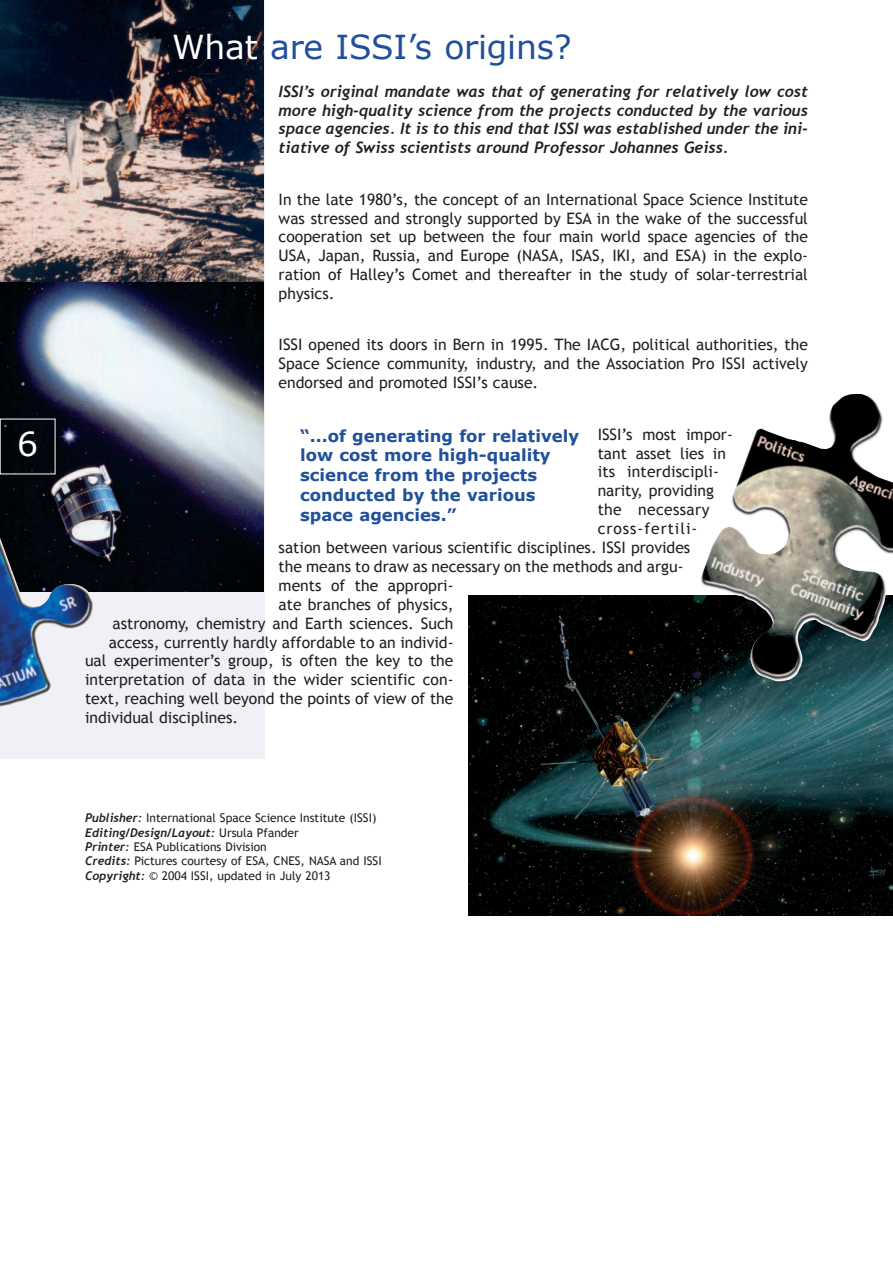
<style>
.page{position:relative;width:893px;height:1263px;background:#fff}
.page>*{position:absolute;margin:0;border:0;box-sizing:border-box;transform-origin:0 0}
.t1{font:33px "Verdana";letter-spacing:-.005em;color:#21509a}
.t2{font:33px "Verdana";color:#fff}
.t3{font:700 16.5px/19.8px "Verdana";color:#21509a}
.t4{font:15.75px/18.9px "Trebuchet MS";color:#231f20;text-align:justify}
.t5{font:italic 700 15.75px/18.9px "Trebuchet";color:#231f20;text-align:justify}
.t6{font:15.75px "Trebuchet MS";letter-spacing:.06em;color:#231f20}
.t7{font:15.75px "Trebuchet MS";letter-spacing:.02em;color:#231f20}
.t8{font:12px/14.4px "Trebuchet MS";color:#231f20}
.s1{color:#fff}
.s2{font-family:"Trebuchet";font-weight:700;font-style:italic}
</style>
<div class="page">
<div style="left:0;top:0;width:265px;height:758px;background:#f0f1f7"></div>
<img style="left:0;top:0;width:264px;height:282px">
<img style="left:468px;top:596px;width:425px;height:320px">
<img style="left:0;top:282px;width:264px;height:309px">
<img style="left:700px;top:394px;width:193px;height:287px">
<img style="left:0;top:512px;width:94px;height:195px">
<p class="t2" style="left:17px;top:423px;width:22px">6</p>
<p class="t1" style="left:172px;top:26px;width:401px"><span class="s1">What</span> are ISSI’s origins?</p>
<p class="t5" style="left:279px;top:82px;width:531px">ISSI’s original mandate was that of generating for relatively low cost more high-quality science from the projects conducted by the various space agencies. It is to this end that ISSI was established under the ini&shy;tiative of Swiss scientists around Professor Johannes Geiss.</p>
<p class="t4" style="left:279px;top:190px;width:531px">In the late 1980’s, the concept of an International Space Science Institute was stressed and strongly supported by ESA in the wake of the successful cooperation set up between the four main world space agencies of the USA, Japan, Russia, and Europe (NASA, ISAS, IKI, and ESA) in the explo&shy;ration of Halley’s Comet and thereafter in the study of solar-terrestrial physics.</p>
<p class="t4" style="left:279px;top:335px;width:531px">ISSI opened its doors in Bern in 1995. The IACG, political authorities, the Space Science community, industry, and the Association Pro ISSI actively endorsed and promoted ISSI’s cause.</p>
<p class="t4" style="left:598px;top:424px;width:137px">ISSI’s most impor-</p>
<p class="t4" style="left:598px;top:443px;width:130px">tant asset lies in</p>
<p class="t4" style="left:598px;top:462px;width:123px">its interdiscipli-</p>
<p class="t4" style="left:598px;top:481px;width:118px">narity, providing</p>
<p class="t7" style="left:598px;top:500px;width:113px">the necessary</p>
<p class="t6" style="left:598px;top:519px;width:101px">cross-fertili-</p>
<p class="t4" style="left:279px;top:538px;width:413px">sation between various scientific disciplines. ISSI provides</p>
<p class="t4" style="left:279px;top:557px;width:406px">the means to draw as necessary on the methods and argu-</p>
<p class="t4" style="left:279px;top:576px;width:176px">ments of the appropri-</p>
<p class="t4" style="left:279px;top:595px;width:176px">ate branches of physics,</p>
<p class="t4" style="left:112px;top:613px;width:342px">astronomy, chemistry and Earth sciences. Such</p>
<p class="t4" style="left:109px;top:632px;width:346px">access, currently hardly affordable to an individ-</p>
<p class="t4" style="left:85px;top:651px;width:370px">ual experimenter’s group, is often the key to the</p>
<p class="t4" style="left:85px;top:670px;width:370px">interpretation of data in the wider scientific con-</p>
<p class="t4" style="left:85px;top:689px;width:370px">text, reaching well beyond the points of view of the</p>
<p class="t4" style="left:85px;top:708px;width:155px">individual disciplines.</p>
<p class="t3" style="left:300px;top:425px;width:280px">“...of generating for relatively low cost more high-quality science from the projects conducted by the various space agencies.”</p>
<p class="t8" style="left:85px;top:811px;width:298px"><span class="s2">Publisher:</span> International Space Science Institute (ISSI)<br><span class="s2">Editing/Design/Layout:</span> Ursula Pfander<br><span class="s2">Printer:</span> ESA Publications Division<br><span class="s2">Credits:</span> Pictures courtesy of ESA, CNES, NASA and ISSI <span class="s2">Copyright:</span> © 2004 ISSI, updated in July 2013</p>
</div>
